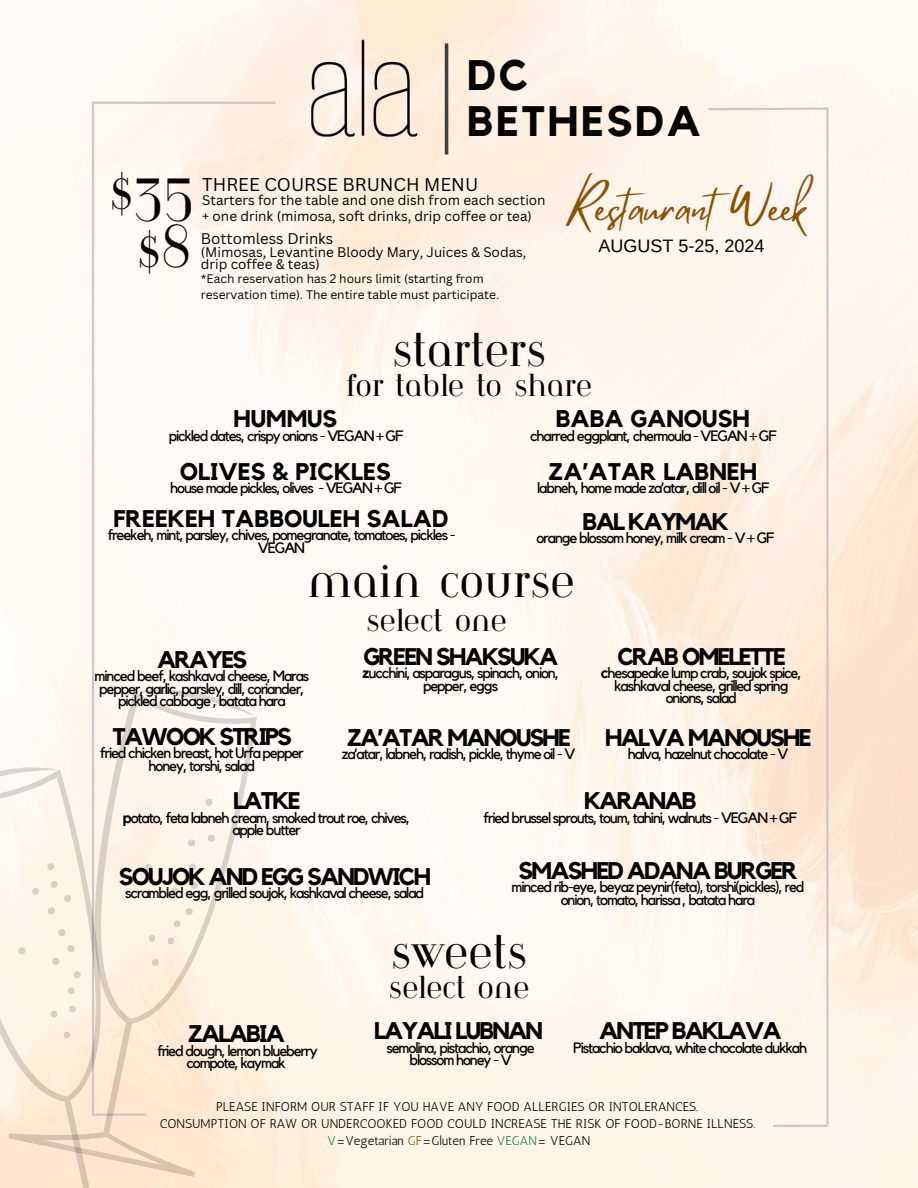
<style>
.page{position:relative;width:918px;height:1188px;background:#fff}
.page>*{position:absolute;margin:0;border:0;box-sizing:border-box;transform-origin:0 0}
.t1{font:46.5px "Architype Bayer Type";color:#000}
.t2{font:700 42.45px "Kollektif";letter-spacing:.06em;color:#040504}
.t3{font:41.4px "Mistrully";color:#8b5104}
.t4{font:36px "Architype Bayer Type";color:#000}
.t5{font:700 24px "Kollektif";letter-spacing:-.075em;color:#000}
.t6{font:700 24px "Kollektif";color:#000}
.t7{font:24px "Architype Bayer Type";color:#000}
.t8{font:18px "Canva Sans";color:#000}
.t9{font:18px "Arimo";color:#000}
.t10{font:15px/12.3px "Kollektif";letter-spacing:-.075em;color:#000;text-align:center}
.t11{font:15px "Canva Sans";color:#000}
.t12{font:13.5px "Canva Sans";color:#000}
.t13{font:12.75px "Antic";color:#000}
.t14{font:12px/16px "Canva Sans";color:#000}
.s1{font-weight:700}
.s2{color:#048b4a}
.s3{color:#8b5104}
</style>
<div class="page">
<hr style="left:92px;top:102px;width:2px;height:1014px;background:#d4c3c3">
<hr style="left:826px;top:108px;width:3px;height:1017px;background:#d4c3c3">
<svg style="left:706px;top:106px;width:124px;height:5px"></svg>
<hr style="left:773px;top:1125px;width:54px;height:2px;background:#d4c3c3">
<svg style="left:8px;top:674px;width:283px;height:503px;fill:#fff5eb"></svg>
<svg style="left:0;top:751px;width:190px;height:437px;background:#faecdc"></svg>
<hr style="left:93px;top:102px;width:183px;height:2px;background:#d4c3c3">
<img style="left:292px;top:29px;width:145px;height:122px">
<hr style="left:445px;top:43px;width:3px;height:112px;background:#41413c">
<h5 class="t2" style="left:467px;top:56px;width:63px">DC</h5>
<h4 class="t2" style="left:467px;top:102px;width:235px">BETHESDA</h4>
<h5 class="t1" style="left:109px;top:161px;width:87px">$35</h5>
<p class="t1" style="left:136px;top:220px;width:56px">$8</p>
<h4 class="t8" style="left:202px;top:172px;width:277px">THREE COURSE BRUNCH MENU</h4>
<h5 class="t12" style="left:202px;top:206px;width:331px">+ one drink (mimosa, soft drinks, drip coffee or tea)</h5>
<p class="t12" style="left:202px;top:190px;width:345px">Starters for the table and one dish from each section</p>
<p class="t11" style="left:201px;top:228px;width:134px">Bottomless Drinks</p>
<p class="t12" style="left:201px;top:242px;width:327px">(Mimosas, Levantine Bloody Mary, Juices &amp; Sodas,</p>
<p class="t12" style="left:201px;top:255px;width:121px">drip coffee &amp; teas)</p>
<p class="t14" style="left:201px;top:270px;width:300px">*Each reservation has 2 hours limit (starting from reservation time). The entire table must participate.</p>
<p class="t3" style="left:567px;top:175px;width:241px">RestaurantWeek</p>
<p class="t9" style="left:599px;top:235px;width:167px">AUGUST 5-25, 2024</p>
<p class="t4" style="left:392px;top:329px;width:155px">STARTERS</p>
<p class="t7" style="left:346px;top:372px;width:247px">FOR TABLE TO SHARE</p>
<h3 class="t5" style="left:233px;top:408px;width:105px">HUMMUS</h3>
<p class="t10" style="left:169px;top:430px;width:236px">pickled dates, crispy onions - VEGAN + GF</p>
<h3 class="t6" style="left:556px;top:408px;width:196px">BABA GANOUSH</h3>
<p class="t10" style="left:530px;top:430px;width:248px">charred eggplant, chermoula - VEGAN + GF</p>
<h3 class="t6" style="left:180px;top:460px;width:213px">OLIVES &amp; PICKLES</h3>
<p class="t10" style="left:170px;top:482px;width:233px">house made pickles, olives - VEGAN + GF</p>
<h3 class="t6" style="left:548px;top:460px;width:211px">ZA’ATAR LABNEH</h3>
<p class="t10" style="left:537px;top:482px;width:234px">labneh, home made za’atar, dill oil - V + GF</p>
<h3 class="t6" style="left:114px;top:507px;width:336px">FREEKEH TABBOULEH SALAD</h3>
<p class="t10" style="left:108px;top:530px;width:350px">freekeh, mint, parsley, chives, pomegranate, tomatoes, pickles -<br>VEGAN</p>
<p class="t5" style="left:583px;top:510px;width:148px">BAL KAYMAK</p>
<p class="t10" style="left:537px;top:532px;width:239px">orange blossom honey, milk cream - V + GF</p>
<p class="t4" style="left:307px;top:560px;width:269px">MAIN COURSE</p>
<h6 class="t5" style="left:157px;top:648px;width:92px">ARAYES</h6>
<h3 class="t10" style="left:95px;top:671px;width:216px">minced beef, kashkaval cheese, Maras pepper, garlic, parsley, dill, coriander, pickled cabbage , batata hara</h3>
<p class="t5" style="left:113px;top:725px;width:181px">TAWOOK STRIPS</p>
<p class="t10" style="left:100px;top:748px;width:206px">fried chicken breast, hot Urfa pepper honey, torshi, salad</p>
<h6 class="t7" style="left:366px;top:607px;width:142px">SELECT ONE</h6>
<h2 class="t5" style="left:364px;top:645px;width:196px">GREEN SHAKSUKA</h2>
<p class="t10" style="left:362px;top:667px;width:198px"><span class="s1">z</span>ucchini, asparagus, spinach, onion, pepper, eggs</p>
<h3 class="t5" style="left:347px;top:726px;width:226px">ZA’ATAR MANOUSHE</h3>
<p class="t10" style="left:342px;top:748px;width:235px">za’atar, labneh, radish, pickle, thyme oil - V</p>
<p class="t5" style="left:617px;top:645px;width:170px">CRAB OMELETTE</p>
<h4 class="t10" style="left:601px;top:667px;width:202px"><span class="s1">c</span>hesapeake lump crab, soujok spice, kashkaval cheese, grilled spring onions, salad</h4>
<h3 class="t5" style="left:605px;top:727px;width:208px">HALVA MANOUSHE</h3>
<p class="t10" style="left:628px;top:749px;width:162px">halva, hazelnut chocolate - V</p>
<p class="t5" style="left:233px;top:790px;width:69px">LATKE</p>
<p class="t10" style="left:123px;top:812px;width:289px"><span class="s1">p</span>otato, feta labneh cream, smoked trout roe, chives, apple butter</p>
<h3 class="t5" style="left:119px;top:865px;width:314px">SOUJOK AND EGG SANDWICH</h3>
<p class="t10" style="left:125px;top:888px;width:301px">scrambled egg, grilled soujok, kashkaval cheese, salad</p>
<p class="t5" style="left:584px;top:790px;width:114px">KARANAB</p>
<p class="t10" style="left:483px;top:812px;width:315px">fried brussel sprouts, toum, tahini, walnuts - VEGAN + GF</p>
<h3 class="t5" style="left:519px;top:860px;width:281px">SMASHED ADANA BURGER</h3>
<p class="t10" style="left:511px;top:882px;width:295px">minced rib-eye, beyaz peynir(feta), torshi(pickles), red onion, tomato, harissa , batata hara</p>
<p class="t4" style="left:391px;top:932px;width:138px">SWEETS</p>
<h3 class="t5" style="left:188px;top:1023px;width:99px">ZALABIA</h3>
<p class="t10" style="left:157px;top:1045px;width:162px">fried dough, lemon blueberry compote, kaymak</p>
<p class="t7" style="left:389px;top:974px;width:142px">SELECT ONE</p>
<h3 class="t5" style="left:374px;top:1020px;width:170px">LAYALI LUBNAN</h3>
<p class="t10" style="left:386px;top:1042px;width:150px">semolina, pistachio, orange blossom honey - V</p>
<h3 class="t5" style="left:599px;top:1020px;width:184px">ANTEP BAKLAVA</h3>
<p class="t10" style="left:573px;top:1042px;width:235px">Pistachio baklava, white chocolate dukkah</p>
<h1 class="t13" style="left:216px;top:1099px;width:484px">PLEASE INFORM OUR STAFF IF YOU HAVE ANY FOOD ALLERGIES OR INTOLERANCES.</h1>
<h1 class="t13" style="left:160px;top:1116px;width:597px">CONSUMPTION OF RAW OR UNDERCOOKED FOOD COULD INCREASE THE RISK OF FOOD-BORNE ILLNESS.</h1>
<h2 class="t13" style="left:328px;top:1133px;width:264px"><span class="s2">V</span>=Vegetarian <span class="s3">GF</span>=Gluten Free <span class="s2">VEGAN</span>= VEGAN</h2>
</div>
